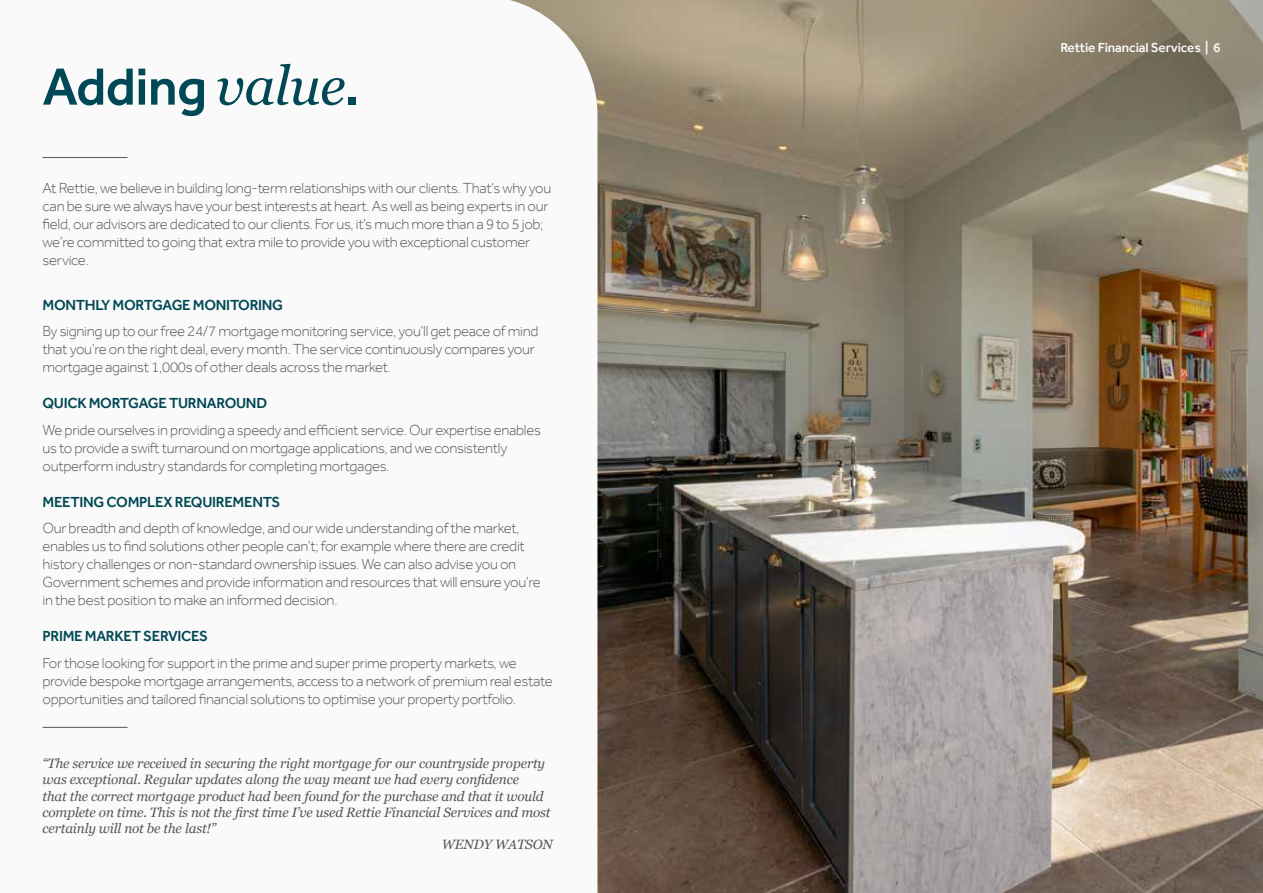
<style>
.page{position:relative;width:1263px;height:893px;background:#fff}
.page>*{position:absolute;margin:0;border:0;box-sizing:border-box;transform-origin:0 0}
.t1{font:500 54px "Effra";letter-spacing:-.01em;color:#004855}
.t2{font:300 15px/18px "Effra";letter-spacing:-.02em;color:#55565a}
.t3{font:500 15px "Effra";letter-spacing:-.02em;color:#004855}
.t4{font:italic 13.5px "Georgia";letter-spacing:-.01em;color:#55565a}
.t5{font:500 13.5px "Effra";letter-spacing:-.01em;color:#fbfafa}
.s1{font-family:"Georgia";font-weight:400;font-style:italic}
</style>
<div class="page">
<img style="left:597px;top:0;width:666px;height:893px">
<svg style="left:42px;top:0;width:555px;height:728px"></svg>
<hr style="left:43px;top:157px;width:85px;height:1px;background:#55565a">
<hr style="left:43px;top:727px;width:85px;height:1px;background:#55565a">
<h1 class="t1" style="left:43px;top:54px;width:319px">Adding <span class="s1">value</span>.</h1>
<p class="t2" style="left:43px;top:179px;width:510px">At Rettie, we believe in building long-term relationships with our clients. That’s why you can be sure we always have your best interests at heart. As well as being experts in our field, our advisors are dedicated to our clients. For us, it’s much more than a 9 to 5 job; we’re committed to going that extra mile to provide you with exceptional customer service.</p>
<p class="t3" style="left:43px;top:296px;width:242px">MONTHLY MORTGAGE MONITORING</p>
<p class="t2" style="left:43px;top:322px;width:497px">By signing up to our free 24/7 mortgage monitoring service, you’ll get peace of mind that you’re on the right deal, every month. The service continuously compares your mortgage against 1,000s of other deals across the market.</p>
<p class="t3" style="left:43px;top:394px;width:226px">QUICK MORTGAGE TURNAROUND</p>
<p class="t2" style="left:43px;top:421px;width:500px">We pride ourselves in providing a speedy and efficient service. Our expertise enables us to provide a swift turnaround on mortgage applications, and we consistently outperform industry standards for completing mortgages.</p>
<p class="t3" style="left:43px;top:493px;width:239px">MEETING COMPLEX REQUIREMENTS</p>
<p class="t2" style="left:43px;top:519px;width:500px">Our breadth and depth of knowledge, and our wide understanding of the market, enables us to find solutions other people can’t; for example where there are credit history challenges or non-standard ownership issues. We can also advise you on Government schemes and provide information and resources that will ensure you’re in the best position to make an informed decision.</p>
<p class="t3" style="left:43px;top:627px;width:167px">PRIME MARKET SERVICES</p>
<p class="t2" style="left:43px;top:654px;width:512px">For those looking for support in the prime and super prime property markets, we provide bespoke mortgage arrangements, access to a network of premium real estate opportunities and tailored financial solutions to optimise your property portfolio.</p>
<p class="t4" style="left:43px;top:754px;width:504px">“The service we received in securing the right mortgage for our countryside property</p>
<p class="t4" style="left:43px;top:770px;width:478px">was exceptional. Regular updates along the way meant we had every confidence</p>
<p class="t4" style="left:43px;top:786px;width:503px">that the correct mortgage product had been found for the purchase and that it would</p>
<p class="t4" style="left:43px;top:802px;width:510px">complete on time. This is not the first time I’ve used Rettie Financial Services and most</p>
<p class="t4" style="left:43px;top:818px;width:175px">certainly will not be the last!”</p>
<p class="t4" style="left:442px;top:835px;width:112px">WENDY WATSON</p>
<p class="t5" style="left:1060px;top:39px;width:162px">Rettie Financial Services | 6</p>
</div>
